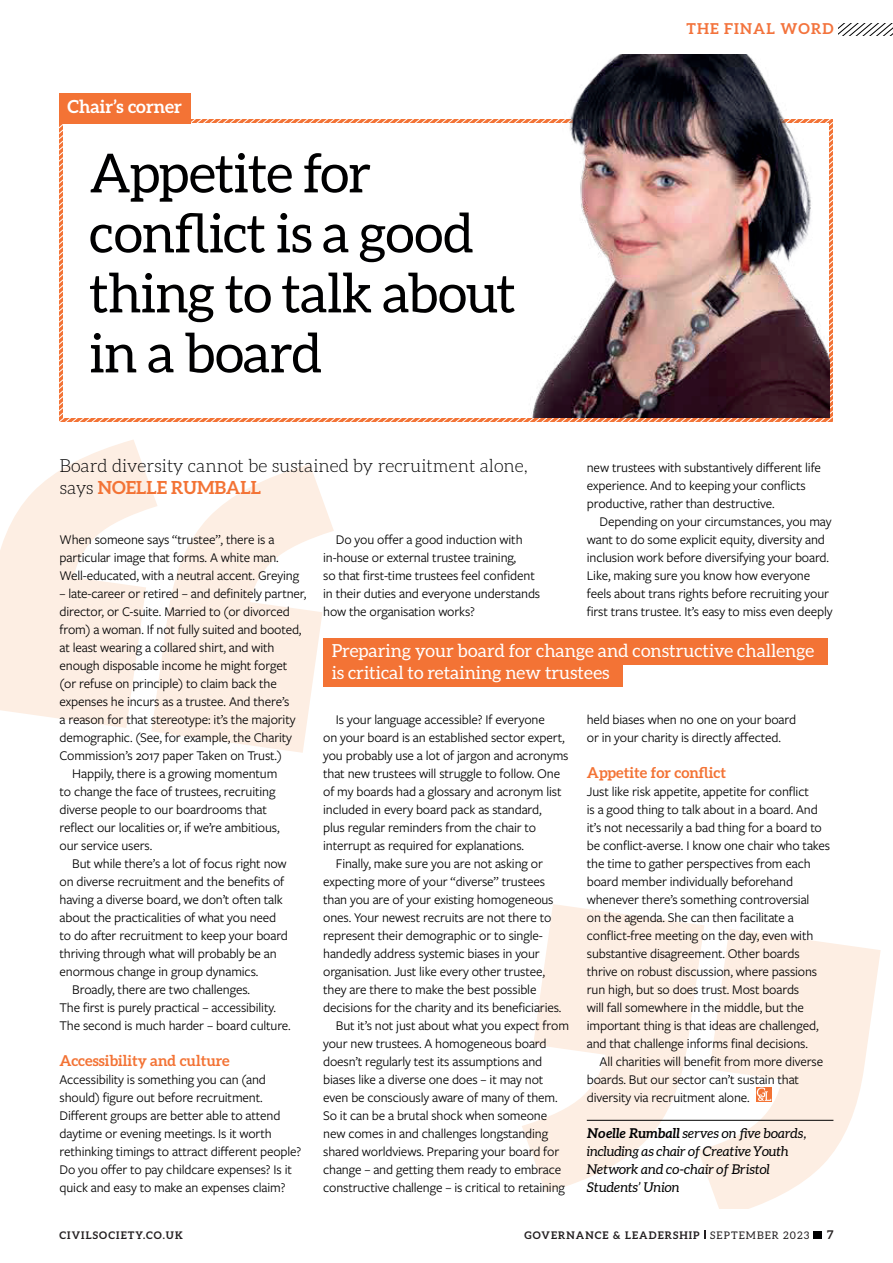
<style>
.page{position:relative;width:893px;height:1263px;background:#fff}
.page>*{position:absolute;margin:0;border:0;box-sizing:border-box;transform-origin:0 0}
.t1{font:54px/60px "Aleo";letter-spacing:-.02em;color:#000001}
.t2{font:18px/21.6px "Aleo";color:#fff}
.t3{font:300 18px/22.5px "Aleo";color:#000001}
.t4{font:700 18px "Aleo";color:#fff}
.t5{font:700 15px "Aleo";color:#f37335}
.t6{font:700 15px "Aleo";letter-spacing:.07em;color:#f3733c}
.t7{font:13.8px/18px "Freight Sans Pro";letter-spacing:-.01em;color:#000001}
.t8{font:italic 13.5px/18px "Aleo";color:#000001}
.t9{font:700 12px "Aleo";color:#231f20}
.t10{font:700 12px "Aleo";color:#000001}
.t11{font:700 10.5px "Aleo";letter-spacing:.1em;color:#231f20}
.t12{font:700 10.5px "Aleo";letter-spacing:.1em;color:#000001}
.s1{font-weight:700;color:#f37335}
.s2{font-weight:700}
.s3{font-weight:400}
</style>
<div class="page">
<svg style="left:839px;top:24px;width:54px;height:12px"></svg>
<svg style="left:704px;top:1230px;width:2px;height:9px"></svg>
<div style="left:814px;top:1231px;width:8px;height:8px;background:#000001"></div>
<svg style="left:704px;top:929px;width:177px;height:280px;fill:#fdeee3"></svg>
<svg style="left:522px;top:904px;width:182px;height:288px;fill:#fdeee3"></svg>
<svg style="left:0;top:440px;width:151px;height:288px;fill:#fdeee3"></svg>
<svg style="left:151px;top:464px;width:183px;height:289px;fill:#fdeee3"></svg>
<svg style="left:59px;top:119px;width:770px;height:303px;background:#f6996c"></svg>
<div style="left:64px;top:123px;width:765px;height:295px;background:#fff"></div>
<hr style="left:587px;top:1120px;width:246px;height:1px;background:#000001">
<div style="left:756px;top:1087px;width:16px;height:15px;background:#f37335"></div>
<svg style="left:757px;top:1087px;width:14px;height:14px"></svg>
<div style="left:323px;top:638px;width:504px;height:27px;background:#f37335"></div>
<div style="left:323px;top:660px;width:299px;height:26px;background:#f37335"></div>
<img style="left:450px;top:54px;width:379px;height:364px">
<div style="left:59px;top:93px;width:132px;height:30px;background:#f37335"></div>
<h2 class="t4" style="left:68px;top:97px;width:116px">Chair’s corner</h2>
<h1 class="t1" style="left:89px;top:142px;width:428px">Appetite for conflict is a good thing to talk about in a board</h1>
<p class="t6" style="left:686px;top:20px;width:148px">THE FINAL WORD</p>
<h2 class="t3" style="left:60px;top:454px;width:470px">Board diversity cannot be sustained by recruitment alone, says <span class="s1">NOELLE RUMBALL</span></h2>
<p class="t7" style="left:587px;top:457px;width:236px">new trustees with substantively different life experience. And to keeping your conflicts productive, rather than destructive.</p>
<p class="t7" style="left:587px;top:511px;width:247px;text-indent:13px">Depending on your circumstances, you may want to do some explicit equity, diversity and inclusion work before diversifying your board.<br>Like, making sure you know how everyone feels about trans rights before recruiting your first trans trustee. It’s easy to miss even deeply</p>
<p class="t7" style="left:323px;top:529px;width:219px;text-indent:13px">Do you offer a good induction with in-house or external trustee training,<br>so that first-time trustees feel confident in their duties and everyone understands how the organisation works?</p>
<p class="t7" style="left:60px;top:529px;width:241px">When someone says “trustee”, there is a particular image that forms. A white man.<br>Well-educated, with a neutral accent. Greying</p>
<p class="t7" style="left:60px;top:583px;width:248px">– late-career or retired – and definitely partner,</p>
<p class="t7" style="left:60px;top:601px;width:232px">director, or C-suite. Married to (or divorced</p>
<p class="t7" style="left:60px;top:619px;width:243px">from) a woman. If not fully suited and booted,</p>
<p class="t7" style="left:60px;top:637px;width:217px">at least wearing a collared shirt, and with</p>
<p class="t7" style="left:60px;top:655px;width:229px">enough disposable income he might forget</p>
<p class="t7" style="left:60px;top:673px;width:219px">(or refuse on principle) to claim back the</p>
<p class="t7" style="left:60px;top:691px;width:231px">expenses he incurs as a trustee. And there’s</p>
<p class="t7" style="left:60px;top:709px;width:238px">a reason for that stereotype: it’s the majority</p>
<p class="t7" style="left:60px;top:727px;width:234px">demographic. (See, for example, the Charity</p>
<p class="t7" style="left:60px;top:745px;width:224px">Commission’s 2017 paper Taken on Trust.)</p>
<p class="t7" style="left:72px;top:763px;width:207px">Happily, there is a growing momentum</p>
<p class="t7" style="left:60px;top:781px;width:218px">to change the face of trustees, recruiting</p>
<p class="t7" style="left:60px;top:799px;width:209px">diverse people to our boardrooms that</p>
<p class="t7" style="left:60px;top:817px;width:222px">reflect our localities or, if we’re ambitious,</p>
<p class="t7" style="left:60px;top:835px;width:94px">our service users.</p>
<p class="t7" style="left:72px;top:853px;width:216px">But while there’s a lot of focus right now</p>
<p class="t7" style="left:60px;top:871px;width:226px">on diverse recruitment and the benefits of</p>
<p class="t7" style="left:60px;top:889px;width:225px">having a diverse board, we don’t often talk</p>
<p class="t7" style="left:60px;top:907px;width:218px">about the practicalities of what you need</p>
<p class="t7" style="left:60px;top:925px;width:230px">to do after recruitment to keep your board</p>
<p class="t7" style="left:60px;top:943px;width:219px">thriving through what will probably be an</p>
<p class="t7" style="left:60px;top:961px;width:200px">enormous change in group dynamics.</p>
<p class="t7" style="left:72px;top:979px;width:179px">Broadly, there are two challenges.</p>
<p class="t7" style="left:60px;top:997px;width:218px">The first is purely practical – accessibility.</p>
<p class="t7" style="left:60px;top:1015px;width:233px">The second is much harder – board culture.</p>
<p class="t5" style="left:60px;top:1051px;width:172px">Accessibility and culture</p>
<p class="t7" style="left:60px;top:1069px;width:243px">Accessibility is something you can (and should) figure out before recruitment.<br>Different groups are better able to attend daytime or evening meetings. Is it worth rethinking timings to attract different people?<br>Do you offer to pay childcare expenses? Is it quick and easy to make an expenses claim?</p>
<h2 class="t2" style="left:332px;top:640px;width:484px">Preparing your board for change and constructive challenge is critical to retaining new trustees</h2>
<p class="t7" style="left:336px;top:709px;width:210px">Is your language accessible? If everyone</p>
<p class="t7" style="left:323px;top:727px;width:243px">on your board is an established sector expert,</p>
<p class="t7" style="left:323px;top:745px;width:247px">you probably use a lot of jargon and acronyms</p>
<p class="t7" style="left:323px;top:763px;width:238px">that new trustees will struggle to follow. One</p>
<p class="t7" style="left:323px;top:781px;width:240px">of my boards had a glossary and acronym list</p>
<p class="t7" style="left:323px;top:799px;width:220px">included in every board pack as standard,</p>
<p class="t7" style="left:323px;top:817px;width:215px">plus regular reminders from the chair to</p>
<p class="t7" style="left:323px;top:835px;width:202px">interrupt as required for explanations.</p>
<p class="t7" style="left:336px;top:853px;width:208px">Finally, make sure you are not asking or</p>
<p class="t7" style="left:323px;top:871px;width:224px">expecting more of your “diverse” trustees</p>
<p class="t7" style="left:323px;top:889px;width:232px">than you are of your existing homogeneous</p>
<p class="t7" style="left:323px;top:907px;width:230px">ones. Your newest recruits are not there to</p>
<p class="t7" style="left:323px;top:925px;width:221px">represent their demographic or to single-</p>
<p class="t7" style="left:323px;top:943px;width:218px">handedly address systemic biases in your</p>
<p class="t7" style="left:323px;top:961px;width:223px">organisation. Just like every other trustee,</p>
<p class="t7" style="left:323px;top:979px;width:215px">they are there to make the best possible</p>
<p class="t7" style="left:323px;top:997px;width:240px">decisions for the charity and its beneficiaries.</p>
<p class="t7" style="left:336px;top:1015px;width:235px">But it’s not just about what you expect from</p>
<p class="t7" style="left:323px;top:1033px;width:225px">your new trustees. A homogeneous board</p>
<p class="t7" style="left:323px;top:1051px;width:221px">doesn’t regularly test its assumptions and</p>
<p class="t7" style="left:323px;top:1069px;width:222px">biases like a diverse one does – it may not</p>
<p class="t7" style="left:323px;top:1087px;width:236px">even be consciously aware of many of them.</p>
<p class="t7" style="left:323px;top:1105px;width:225px">So it can be a brutal shock when someone</p>
<p class="t7" style="left:323px;top:1123px;width:227px">new comes in and challenges longstanding</p>
<p class="t7" style="left:323px;top:1141px;width:238px">shared worldviews. Preparing your board for</p>
<p class="t7" style="left:323px;top:1159px;width:240px">change – and getting them ready to embrace</p>
<p class="t7" style="left:323px;top:1177px;width:243px">constructive challenge – is critical to retaining</p>
<p class="t7" style="left:587px;top:709px;width:211px">held biases when no one on your board or in your charity is directly affected.</p>
<p class="t5" style="left:587px;top:763px;width:141px">Appetite for conflict</p>
<p class="t7" style="left:587px;top:781px;width:245px">Just like risk appetite, appetite for conflict<br>is a good thing to talk about in a board. And it’s not necessarily a bad thing for a board to be conflict-averse. I know one chair who takes the time to gather perspectives from each board member individually beforehand whenever there’s something controversial<br>on the agenda. She can then facilitate a conflict-free meeting on the day, even with substantive disagreement. Other boards thrive on robust discussion, where passions run high, but so does trust. Most boards<br>will fall somewhere in the middle, but the important thing is that ideas are challenged, and that challenge informs final decisions.</p>
<p class="t7" style="left:587px;top:1051px;width:238px;text-indent:13px">All charities will benefit from more diverse boards. But our sector can’t sustain that diversity via recruitment alone.</p>
<p class="t8" style="left:587px;top:1124px;width:221px"><span class="s2">Noelle Rumball</span> serves on five boards, including as chair of Creative Youth<br>Network and co-chair of Bristol<br>Students’ Union</p>
<p class="t11" style="left:60px;top:1229px;width:125px">CIVILSOCIETY.CO.UK</p>
<p class="t11" style="left:525px;top:1229px;width:286px">GOVERNANCE &amp; LEADERSHIP <span class="s3">SEPTEMBER 2023</span></p>
<p class="t9" style="left:827px;top:1228px;width:8px">7</p>
<p class="t10" style="left:60px;top:1228px;width:8px">7</p>
<p class="t12" style="left:709px;top:1229px;width:125px">CIVILSOCIETY.CO.UK</p>
</div>
